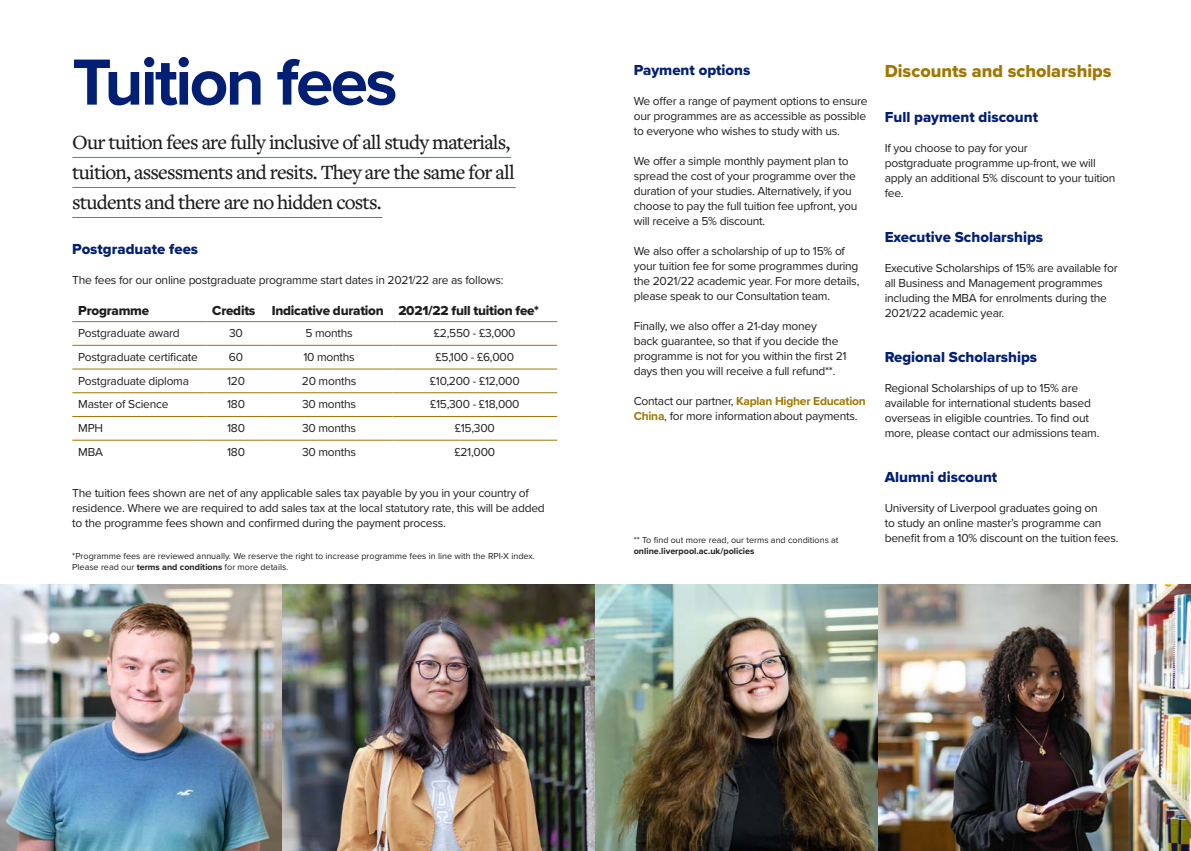
<style>
.page{position:relative;width:1191px;height:851px;background:#fff}
.page>*{position:absolute;margin:0;border:0;box-sizing:border-box;transform-origin:0 0}
.P_H1{font:700 67.5px "Proxima Nova";letter-spacing:-.04em;color:#031f73}
.P_h6_blue{font:500 21px "Freight Text Pro";letter-spacing:-.04em;color:#1e1e1e}
.P_H4{font:18px "Proxima Nova Extrabld";color:#a17700}
.P_H4-2{font:15px "Proxima Nova Extrabld";color:#031f73}
.P_H5{font:13.5px "Proxima Nova Extrabld";letter-spacing:-.02em;color:#1e1e1e}
.P_Body{font:12px/15px "Proxima Nova";letter-spacing:-.02em;color:#1e1e1e}
.P__Notes__Body{font:9px/10.5px "Proxima Nova";color:#1e1e1e}
.P__Notes__Body-2{font:700 9px "Proxima Nova";color:#1e1e1e}
.s1{font-weight:700}
.s2{font-weight:700;color:#a17700}
</style>
<div class="page">
<img style="left:0;top:585px;width:282px;height:265px">
<img style="left:282px;top:585px;width:909px;height:265px">
<hr style="left:72px;top:157px;width:439px;height:1px;background:#1295d8">
<hr style="left:72px;top:187px;width:443px;height:1px;background:#1295d8">
<hr style="left:72px;top:217px;width:310px;height:1px;background:#1295d8">
<hr style="left:72px;top:345px;width:134px;height:1px;background:#a17700">
<hr style="left:206px;top:345px;width:60px;height:1px;background:#a17700">
<hr style="left:266px;top:345px;width:126px;height:1px;background:#a17700">
<hr style="left:392px;top:345px;width:165px;height:1px;background:#a17700">
<hr style="left:72px;top:368px;width:134px;height:1px;background:#a17700">
<hr style="left:206px;top:368px;width:60px;height:1px;background:#a17700">
<hr style="left:266px;top:368px;width:126px;height:1px;background:#a17700">
<hr style="left:392px;top:368px;width:165px;height:1px;background:#a17700">
<hr style="left:72px;top:392px;width:134px;height:1px;background:#a17700">
<hr style="left:206px;top:392px;width:60px;height:1px;background:#a17700">
<hr style="left:266px;top:392px;width:126px;height:1px;background:#a17700">
<hr style="left:392px;top:392px;width:165px;height:1px;background:#a17700">
<hr style="left:72px;top:416px;width:134px;height:1px;background:#a17700">
<hr style="left:206px;top:416px;width:60px;height:1px;background:#a17700">
<hr style="left:266px;top:416px;width:126px;height:1px;background:#a17700">
<hr style="left:392px;top:416px;width:165px;height:1px;background:#a17700">
<hr style="left:72px;top:440px;width:134px;height:1px;background:#a17700">
<hr style="left:206px;top:440px;width:60px;height:1px;background:#a17700">
<hr style="left:266px;top:440px;width:126px;height:1px;background:#a17700">
<hr style="left:392px;top:440px;width:165px;height:1px;background:#a17700">
<hr style="left:72px;top:321px;width:134px;height:1px;background:#a17700">
<hr style="left:206px;top:321px;width:60px;height:1px;background:#a17700">
<hr style="left:266px;top:321px;width:126px;height:1px;background:#a17700">
<hr style="left:392px;top:321px;width:165px;height:1px;background:#a17700">
<h1 class="P_H1" style="left:72px;top:32px;width:327px">Tuition fees</h1>
<h6 class="P_h6_blue" style="left:72px;top:129px;width:439px">Our tuition fees are fully inclusive of all study materials,</h6>
<h6 class="P_h6_blue" style="left:72px;top:159px;width:444px">tuition, assessments and resits. They are the same for all</h6>
<h6 class="P_h6_blue" style="left:72px;top:189px;width:311px">students and there are no hidden costs.</h6>
<h4 class="P_H4-2" style="left:72px;top:238px;width:127px">Postgraduate fees</h4>
<p class="P_Body" style="left:72px;top:272px;width:433px">The fees for our online postgraduate programme start dates in 2021/22 are as follows:</p>
<h5 class="P_H5" style="left:78px;top:300px;width:72px">Programme</h5>
<h5 class="P_H5" style="left:212px;top:300px;width:45px">Credits</h5>
<h5 class="P_H5" style="left:272px;top:300px;width:113px">Indicative duration</h5>
<h5 class="P_H5" style="left:398px;top:300px;width:142px">2021/22 full tuition fee*</h5>
<p class="P_Body" style="left:78px;top:325px;width:103px">Postgraduate award</p>
<p class="P_Body" style="left:229px;top:325px;width:15px">30</p>
<p class="P_Body" style="left:305px;top:325px;width:49px">5 months</p>
<p class="P_Body" style="left:434px;top:325px;width:83px">£2,550 - £3,000</p>
<p class="P_Body" style="left:78px;top:349px;width:121px">Postgraduate certificate</p>
<p class="P_Body" style="left:229px;top:349px;width:16px">60</p>
<p class="P_Body" style="left:303px;top:349px;width:53px">10 months</p>
<p class="P_Body" style="left:435px;top:349px;width:80px">£5,100 - £6,000</p>
<p class="P_Body" style="left:78px;top:372px;width:112px">Postgraduate diploma</p>
<p class="P_Body" style="left:227px;top:372px;width:19px">120</p>
<p class="P_Body" style="left:302px;top:372px;width:56px">20 months</p>
<p class="P_Body" style="left:430px;top:372px;width:91px">£10,200 - £12,000</p>
<p class="P_Body" style="left:78px;top:396px;width:92px">Master of Science</p>
<p class="P_Body" style="left:227px;top:396px;width:19px">180</p>
<p class="P_Body" style="left:302px;top:396px;width:56px">30 months</p>
<p class="P_Body" style="left:430px;top:396px;width:91px">£15,300 - £18,000</p>
<p class="P_Body" style="left:78px;top:420px;width:26px">MPH</p>
<p class="P_Body" style="left:227px;top:420px;width:19px">180</p>
<p class="P_Body" style="left:302px;top:420px;width:56px">30 months</p>
<p class="P_Body" style="left:455px;top:420px;width:42px">£15,300</p>
<p class="P_Body" style="left:78px;top:443px;width:26px">MBA</p>
<p class="P_Body" style="left:227px;top:443px;width:19px">180</p>
<p class="P_Body" style="left:302px;top:443px;width:56px">30 months</p>
<p class="P_Body" style="left:454px;top:443px;width:42px">£21,000</p>
<p class="P_Body" style="left:72px;top:484px;width:474px">The tuition fees shown are net of any applicable sales tax payable by you in your country of residence. Where we are required to add sales tax at the local statutory rate, this will be added to the programme fees shown and confirmed during the payment process.</p>
<p class="P__Notes__Body" style="left:72px;top:550px;width:464px">*Programme fees are reviewed annually. We reserve the right to increase programme fees in line with the RPI-X index.<br>Please read our <span class="s1">terms and conditions</span> for more details.</p>
<h4 class="P_H4-2" style="left:634px;top:58px;width:118px">Payment options</h4>
<p class="P_Body" style="left:634px;top:93px;width:235px">We offer a range of payment options to ensure our programmes are as accessible as possible to everyone who wishes to study with us.</p>
<p class="P_Body" style="left:634px;top:153px;width:225px">We offer a simple monthly payment plan to spread the cost of your programme over the duration of your studies. Alternatively, if you choose to pay the full tuition fee upfront, you will receive a 5% discount.</p>
<p class="P_Body" style="left:634px;top:243px;width:227px">We also offer a scholarship of up to 15% of your tuition fee for some programmes during the 2021/22 academic year. For more details, please speak to our Consultation team.</p>
<p class="P_Body" style="left:634px;top:318px;width:214px">Finally, we also offer a 21-day money<br>back guarantee, so that if you decide the programme is not for you within the first 21 days then you will receive a full refund**.</p>
<p class="P_Body" style="left:634px;top:393px;width:233px">Contact our partner, <span class="s2">Kaplan Higher Education<br>China</span>, for more information about payments.</p>
<p class="P__Notes__Body" style="left:634px;top:534px;width:206px">** To find out more read, our terms and conditions at</p>
<p class="P__Notes__Body-2" style="left:634px;top:544px;width:122px">online.liverpool.ac.uk/policies</p>
<h4 class="P_H4" style="left:884px;top:57px;width:228px">Discounts and scholarships</h4>
<h4 class="P_H4-2" style="left:884px;top:106px;width:155px">Full payment discount</h4>
<p class="P_Body" style="left:884px;top:140px;width:232px">If you choose to pay for your<br>postgraduate programme up-front, we will apply an additional 5% discount to your tuition fee.</p>
<h4 class="P_H4-2" style="left:884px;top:226px;width:160px">Executive Scholarships</h4>
<p class="P_Body" style="left:884px;top:260px;width:234px">Executive Scholarships of 15% are available for all Business and Management programmes including the MBA for enrolments during the 2021/22 academic year.</p>
<h4 class="P_H4-2" style="left:884px;top:346px;width:154px">Regional Scholarships</h4>
<p class="P_Body" style="left:884px;top:380px;width:216px">Regional Scholarships of up to 15% are available for international students based overseas in eligible countries. To find out more, please contact our admissions team.</p>
<h4 class="P_H4-2" style="left:884px;top:466px;width:114px">Alumni discount</h4>
<p class="P_Body" style="left:884px;top:500px;width:235px">University of Liverpool graduates going on<br>to study an online master’s programme can benefit from a 10% discount on the tuition fees.</p>
</div>
